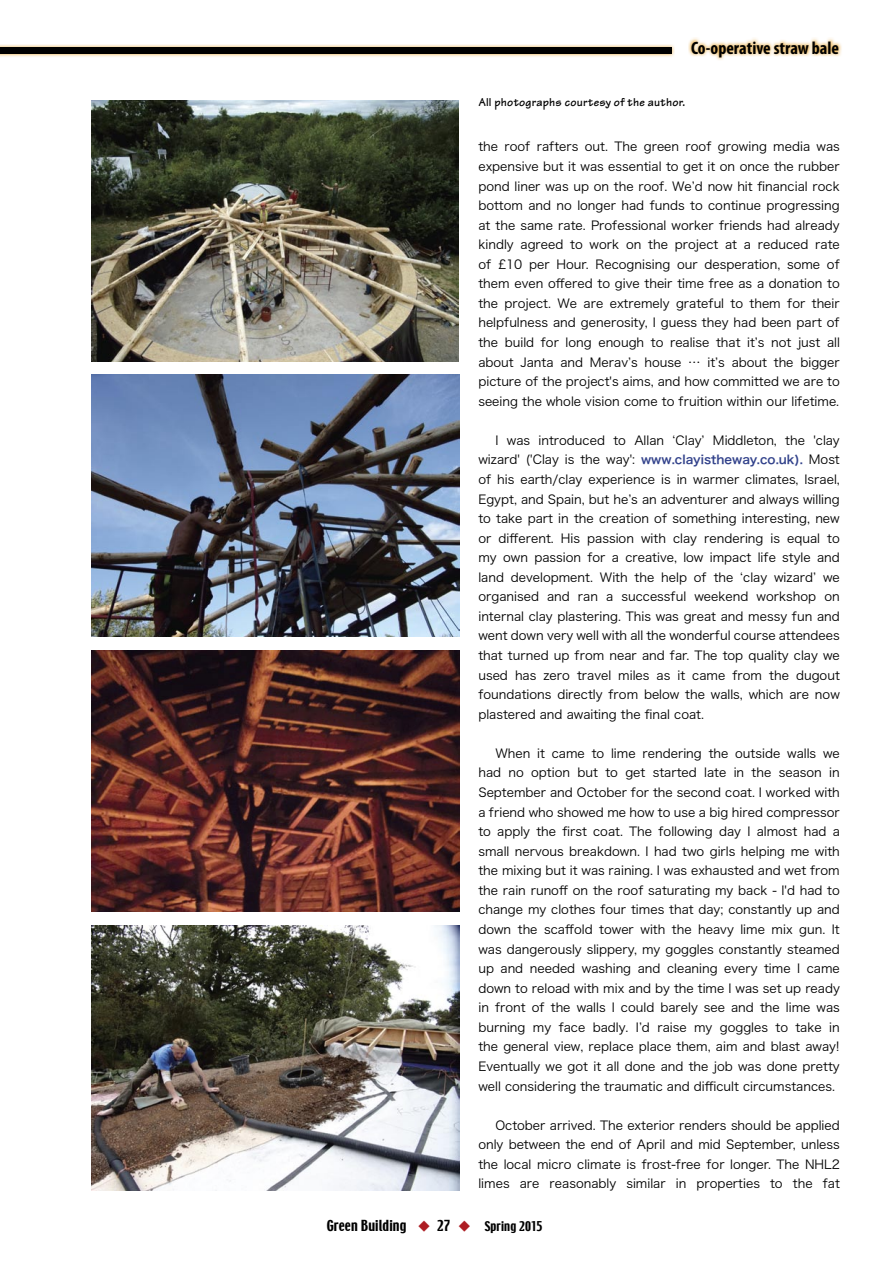
<style>
.page{position:relative;width:893px;height:1263px;background:#fff}
.page>*{position:absolute;margin:0;border:0;box-sizing:border-box;transform-origin:0 0}
.t1{font:700 condensed 18px "Myriad Pro";color:#000}
.t2{font:13.5px "Techno";letter-spacing:.01em;color:#000}
.t3{font:12.3px/19.5px "Hira Kaku Pro W3";color:#000;text-align:justify}
.t4{font:700 12px "Tekton";letter-spacing:.02em;color:#000}
.s1{font-family:"Hira Kaku Pro W6";font-size:12px;color:#32428b}
.s2{color:#ad1d23}
.s3{font-size:12px}
</style>
<div class="page">
<img style="left:0;top:45px;width:675px;height:12px">
<div style="left:0;top:48px;width:671px;height:6px;background:#000"></div>
<img style="left:689px;top:38px;width:153px;height:22px">
<img style="left:92px;top:650px;width:367px;height:261px">
<img style="left:91px;top:100px;width:368px;height:262px">
<img style="left:92px;top:374px;width:367px;height:263px">
<img style="left:92px;top:925px;width:367px;height:266px">
<h1 class="t1" style="left:691px;top:36px;width:150px">Co-operative straw bale</h1>
<p class="t4" style="left:478px;top:94px;width:208px">All photographs courtesy of the author.</p>
<p class="t3" style="left:478px;top:136px;width:363px">the roof rafters out. The green roof growing media was expensive but it was essential to get it on once the rubber pond liner was up on the roof. Weʼd now hit financial rock bottom and no longer had funds to continue progressing at the same rate. Professional worker friends had already kindly agreed to work on the project at a reduced rate of £10 per Hour. Recognising our desperation, some of them even offered to give their time free as a donation to the project. We are extremely grateful to them for their helpfulness and generosity, I guess they had been part of the build for long enough to realise that itʼs not just all about Janta and Meravʼs house … itʼs about the bigger picture of the project's aims, and how committed we are to seeing the whole vision come to fruition within our lifetime.</p>
<p class="t3" style="left:478px;top:430px;width:363px;text-indent:17px">I was introduced to Allan ʻClayʼ Middleton, the 'clay wizard' ('Clay is the way': <span class="s1">www.clayistheway.co.uk).</span> Most of his earth/clay experience is in warmer climates, Israel, Egypt, and Spain, but heʼs an adventurer and always willing to take part in the creation of something interesting, new or different. His passion with clay rendering is equal to my own passion for a creative, low impact life style and land development. With the help of the ʻclay wizardʼ we organised and ran a successful weekend workshop on internal clay plastering. This was great and messy fun and went down very well with all the wonderful course attendees that turned up from near and far. The top quality clay we used has zero travel miles as it came from the dugout foundations directly from below the walls, which are now plastered and awaiting the final coat.</p>
<p class="t3" style="left:478px;top:743px;width:363px;text-indent:17px">When it came to lime rendering the outside walls we had no option but to get started late in the season in September and October for the second coat. I worked with a friend who showed me how to use a big hired compressor to apply the first coat. The following day I almost had a small nervous breakdown. I had two girls helping me with the mixing but it was raining. I was exhausted and wet from the rain runoff on the roof saturating my back - I'd had to change my clothes four times that day; constantly up and down the scaffold tower with the heavy lime mix gun. It was dangerously slippery, my goggles constantly steamed up and needed washing and cleaning every time I came down to reload with mix and by the time I was set up ready in front of the walls I could barely see and the lime was burning my face badly. Iʼd raise my goggles to take in the general view, replace place them, aim and blast away!<br>Eventually we got it all done and the job was done pretty well considering the traumatic and difficult circumstances.</p>
<p class="t3" style="left:478px;top:1114px;width:363px;text-indent:17px">October arrived. The exterior renders should be applied only between the end of April and mid September, unless the local micro climate is frost-free for longer. The NHL2 limes are reasonably similar in properties to the fat</p>
<p class="t2" style="left:327px;top:1217px;width:217px">Green Building <span class="s2">◆</span> 27 <span class="s2">◆</span> <span class="s3">Spring 2015</span></p>
</div>
